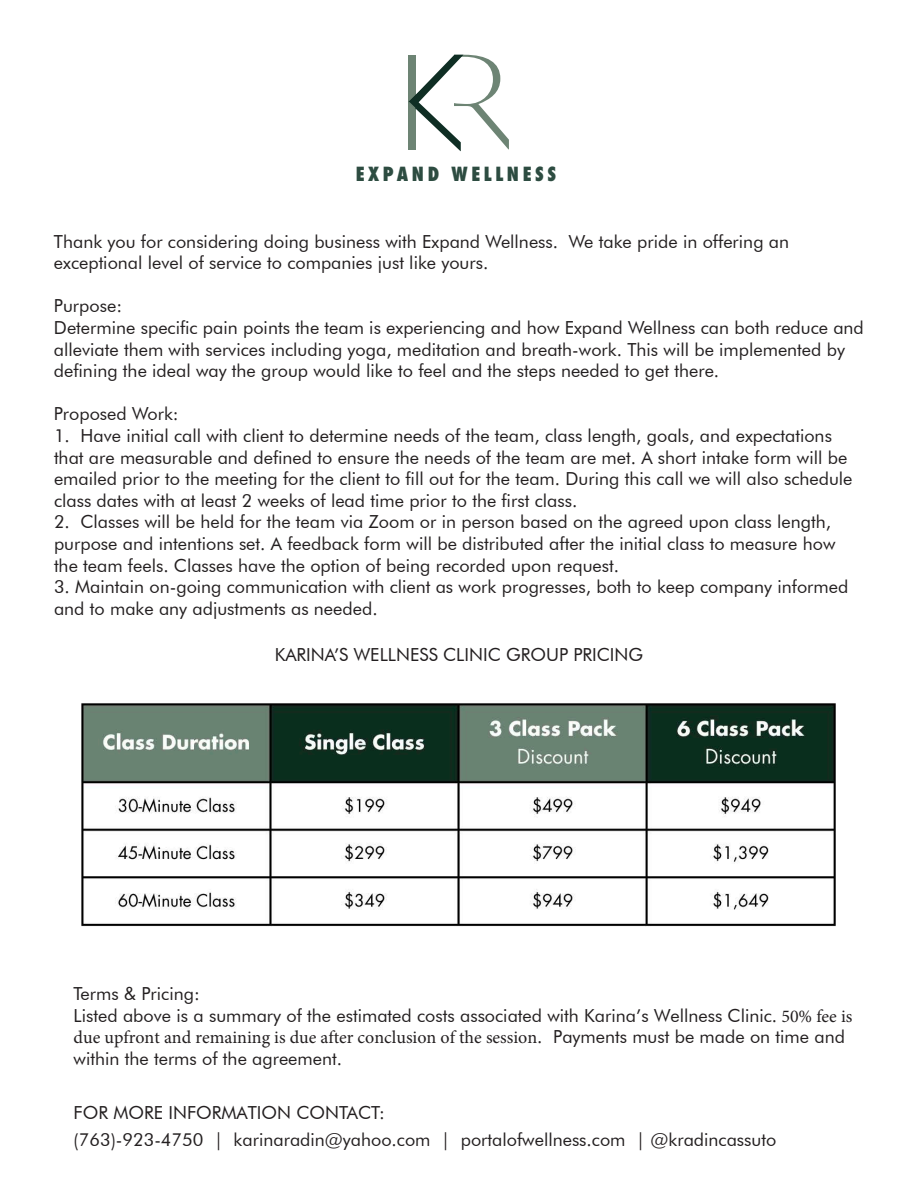
<style>
.page{position:relative;width:918px;height:1188px;background:#fff}
.page>*{position:absolute;margin:0;border:0;box-sizing:border-box;transform-origin:0 0}
.t1{font:100 127.95px "Ivy Mode";color:#6d8474}
.t2{font:800 21.45px "Futura PT Cond";letter-spacing:.17em;color:#2d4c41}
.t3{font:18px/21.6px "Futura BT";color:#231f20}
.s1{font-family:"Minion Pro"}
</style>
<div class="page">
<svg style="left:408px;top:55px;width:55px;height:96px"></svg>
<img style="left:81px;top:703px;width:755px;height:224px">
<p class="t1" style="left:437px;top:15px;width:75px">R</p>
<p class="t2" style="left:356px;top:161px;width:202px">EXPAND WELLNESS</p>
<p class="t3" style="left:54px;top:230px;width:737px">Thank you for considering doing business with Expand Wellness. We take pride in offering an exceptional level of service to companies just like yours.</p>
<p class="t3" style="left:54px;top:295px;width:811px">Purpose:<br>Determine specific pain points the team is experiencing and how Expand Wellness can both reduce and alleviate them with services including yoga, meditation and breath-work. This will be implemented by defining the ideal way the group would like to feel and the steps needed to get there.</p>
<p class="t3" style="left:54px;top:403px;width:126px">Proposed Work:</p>
<p class="t3" style="left:54px;top:425px;width:800px">1. Have initial call with client to determine needs of the team, class length, goals, and expectations that are measurable and defined to ensure the needs of the team are met. A short intake form will be emailed prior to the meeting for the client to fill out for the team. During this call we will also schedule class dates with at least 2 weeks of lead time prior to the first class.</p>
<p class="t3" style="left:54px;top:511px;width:783px">2. Classes will be held for the team via Zoom or in person based on the agreed upon class length, purpose and intentions set. A feedback form will be distributed after the initial class to measure how the team feels. Classes have the option of being recorded upon request.</p>
<p class="t3" style="left:54px;top:576px;width:796px">3. Maintain on-going communication with client as work progresses, both to keep company informed and to make any adjustments as needed.</p>
<p class="t3" style="left:275px;top:643px;width:370px">KARINA’S WELLNESS CLINIC GROUP PRICING</p>
<p class="t3" style="left:74px;top:983px;width:780px">Terms &amp; Pricing:<br>Listed above is a summary of the estimated costs associated with Karina’s Wellness Clinic. <span class="s1">50% fee is due upfront and remaining is due after conclusion of the session</span>. Payments must be made on time and within the terms of the agreement.</p>
<p class="t3" style="left:74px;top:1099px;width:704px;line-height:27px">FOR MORE INFORMATION CONTACT:<br>(763)-923-4750 | karinaradin@yahoo.com | portalofwellness.com | @kradincassuto</p>
</div>
